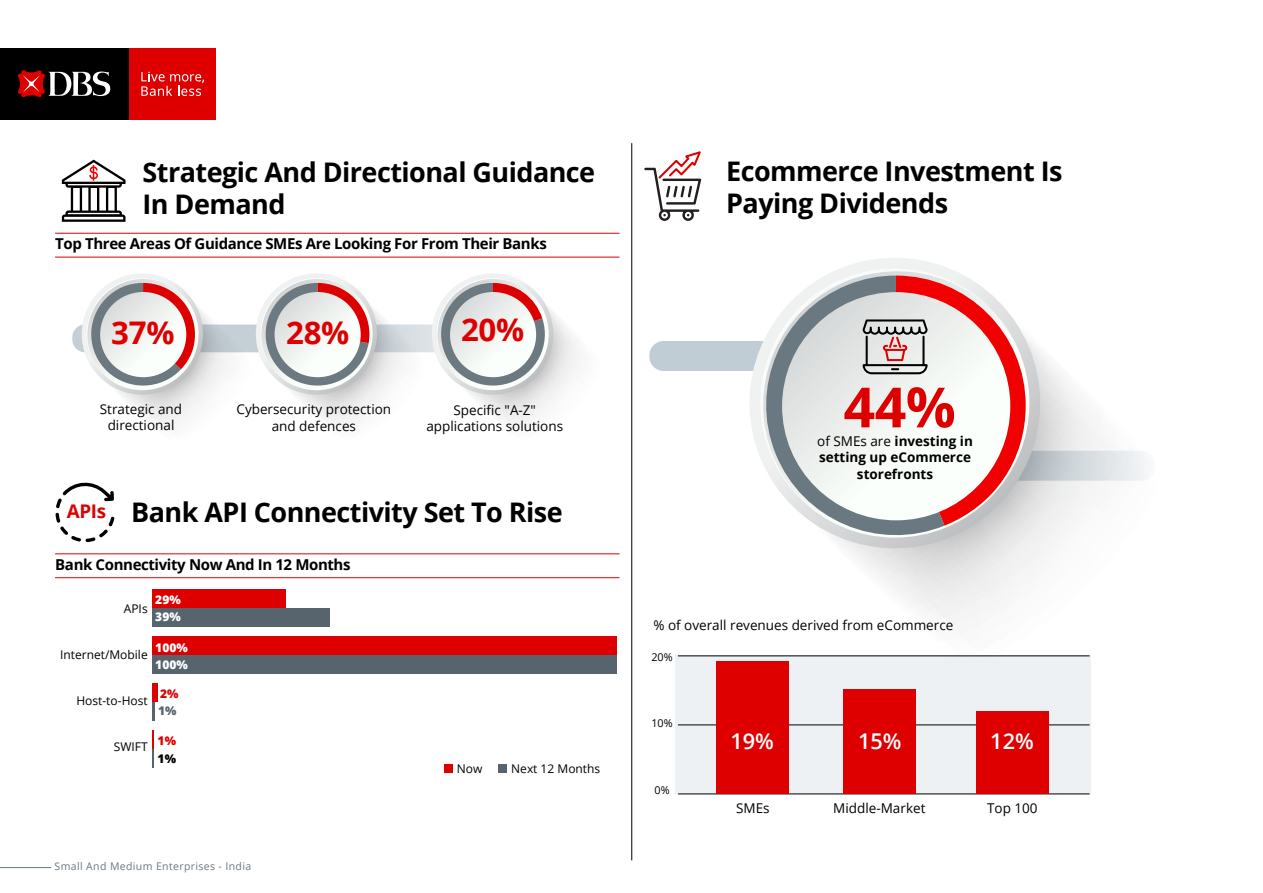
<style>
.page{position:relative;width:1263px;height:893px;background:#fff}
.page>*{position:absolute;margin:0;border:0;box-sizing:border-box;transform-origin:0 0}
.t1{font:700 55.5px "Open Sans";color:#de0000}
.t2{font:700 31.2px "Open Sans";color:#de0000}
.t3{font:700 27px/32.4px "Open Sans";letter-spacing:-.02em;color:#000}
.t4{font:600 21.75px "Open Sans";color:#fff}
.t5{font:700 18.9px "Open Sans";color:#de0000}
.t6{font:700 15px "Open Sans";letter-spacing:-.025em;color:#000}
.t7{font:13.5px/16.2px "Open Sans";color:#000;text-align:center}
.t8{font:700 13.5px/16.2px "Open Sans";color:#000;text-align:center}
.t9{font:12px "Open Sans";color:#000}
.t10{font:800 12px/17.4px "Open Sans";color:#fff}
.t11{font:800 12px "Open Sans";color:#de0000}
.t12{font:800 12px "Open Sans";color:#57646e}
.t13{font:800 12px "Open Sans";color:#000}
.t14{font:10.8px "Open Sans";color:#000}
.t15{font:10.5px "Open Sans";letter-spacing:.035em;color:#6a7982}
.s1{font-weight:400}
</style>
<div class="page">
<svg style="left:644px;top:151px;width:58px;height:70px"></svg>
<div style="left:675px;top:655px;width:416px;height:139px;background:#eef1f3"></div>
<hr style="left:678px;top:655px;width:412px;height:1px;background:#000">
<hr style="left:678px;top:724px;width:412px;height:1px;background:#000">
<hr style="left:678px;top:793px;width:412px;height:1px;background:#000">
<div style="left:716px;top:661px;width:73px;height:133px;background:#de0000"></div>
<div style="left:843px;top:690px;width:73px;height:104px;background:#de0000"></div>
<div style="left:975px;top:712px;width:73px;height:82px;background:#de0000"></div>
<svg style="left:792px;top:526px;width:298px;height:131px"></svg>
<svg style="left:826px;top:268px;width:138px;height:8px"></svg>
<svg style="left:792px;top:526px;width:152px;height:26px"></svg>
<svg style="left:649px;top:276px;width:500px;height:250px"></svg>
<hr style="left:55px;top:257px;width:564px;height:1px;background:#de0000">
<hr style="left:55px;top:233px;width:564px;height:1px;background:#de0000">
<hr style="left:55px;top:577px;width:564px;height:1px;background:#de0000">
<hr style="left:55px;top:554px;width:564px;height:1px;background:#de0000">
<div style="left:444px;top:764px;width:9px;height:8px;background:#de0000"></div>
<div style="left:498px;top:764px;width:9px;height:9px;background:#57646e"></div>
<svg style="left:55px;top:482px;width:60px;height:60px"></svg>
<div style="left:152px;top:589px;width:134px;height:19px;background:#de0000"></div>
<div style="left:152px;top:608px;width:178px;height:19px;background:#57646e"></div>
<div style="left:152px;top:636px;width:465px;height:19px;background:#de0000"></div>
<div style="left:152px;top:655px;width:465px;height:19px;background:#57646e"></div>
<div style="left:152px;top:683px;width:6px;height:19px;background:#de0000"></div>
<hr style="left:152px;top:702px;width:3px;height:18px;background:#57646e">
<svg style="left:152px;top:730px;width:2px;height:37px"></svg>
<svg style="left:62px;top:160px;width:64px;height:62px"></svg>
<div style="left:128px;top:48px;width:88px;height:72px;background:#de0000"></div>
<svg style="left:141px;top:72px;width:63px;height:24px"></svg>
<div style="left:0;top:48px;width:128px;height:72px;background:#000"></div>
<svg style="left:18px;top:70px;width:93px;height:28px"></svg>
<hr style="left:0;top:867px;width:51px;height:1px;background:#6a7982">
<hr style="left:631px;top:143px;width:1px;height:717px;background:#000">
<svg style="left:72px;top:277px;width:508px;height:150px"></svg>
<h3 class="t3" style="left:143px;top:155px;width:454px">Strategic And Directional Guidance<br>In Demand</h3>
<p class="t6" style="left:55px;top:233px;width:493px">Top Three Areas Of Guidance SMEs Are Looking For From Their Banks</p>
<h2 class="t2" style="left:111px;top:311px;width:65px">37%</h2>
<h2 class="t2" style="left:286px;top:311px;width:65px">28%</h2>
<h2 class="t2" style="left:461px;top:308px;width:65px">20%</h2>
<p class="t7" style="left:100px;top:401px;width:84px">Strategic and directional</p>
<p class="t7" style="left:236px;top:401px;width:156px">Cybersecurity protection and defences</p>
<p class="t7" style="left:426px;top:401px;width:138px">Specific "A-Z" applications solutions</p>
<h3 class="t5" style="left:67px;top:498px;width:41px">APIs</h3>
<h3 class="t3" style="left:131px;top:496px;width:433px">Bank API Connectivity Set To Rise</h3>
<p class="t6" style="left:55px;top:554px;width:297px">Bank Connectivity Now And In 12 Months</p>
<p class="t10" style="left:155px;top:590px;width:27px">29%<br>39%</p>
<p class="t10" style="left:155px;top:639px;width:34px;line-height:16.6px">100%<br>100%</p>
<p class="t11" style="left:160px;top:684px;width:20px">2%</p>
<p class="t12" style="left:158px;top:701px;width:20px">1%</p>
<p class="t11" style="left:158px;top:732px;width:20px">1%</p>
<p class="t13" style="left:158px;top:749px;width:20px">1%</p>
<p class="t9" style="left:124px;top:600px;width:25px">APIs</p>
<p class="t9" style="left:60px;top:646px;width:89px">Internet/Mobile</p>
<p class="t9" style="left:76px;top:692px;width:73px">Host-to-Host</p>
<p class="t9" style="left:114px;top:739px;width:35px">SWIFT</p>
<p class="t15" style="left:55px;top:859px;width:198px">Small And Medium Enterprises - India</p>
<p class="t9" style="left:457px;top:760px;width:27px">Now</p>
<p class="t9" style="left:511px;top:760px;width:91px">Next 12 Months</p>
<h3 class="t3" style="left:726px;top:154px;width:338px">Ecommerce Investment Is<br>Paying Dividends</h3>
<h1 class="t1" style="left:843px;top:368px;width:114px">44%</h1>
<p class="t8" style="left:819px;top:449px;width:153px">setting up eCommerce storefronts</p>
<p class="t8" style="left:817px;top:433px;width:157px"><span class="s1">of SMEs are</span> investing in</p>
<p class="t7" style="left:653px;top:616px;width:301px">% of overall revenues derived from eCommerce</p>
<p class="t14" style="left:651px;top:650px;width:23px">20%</p>
<p class="t14" style="left:651px;top:716px;width:23px">10%</p>
<p class="t14" style="left:654px;top:782px;width:17px">0%</p>
<h3 class="t4" style="left:730px;top:726px;width:45px">19%</h3>
<h3 class="t4" style="left:858px;top:726px;width:45px">15%</h3>
<h3 class="t4" style="left:990px;top:726px;width:45px">12%</h3>
<p class="t7" style="left:736px;top:799px;width:35px">SMEs</p>
<p class="t7" style="left:833px;top:799px;width:94px">Middle-Market</p>
<p class="t7" style="left:987px;top:799px;width:52px">Top 100</p>
</div>
